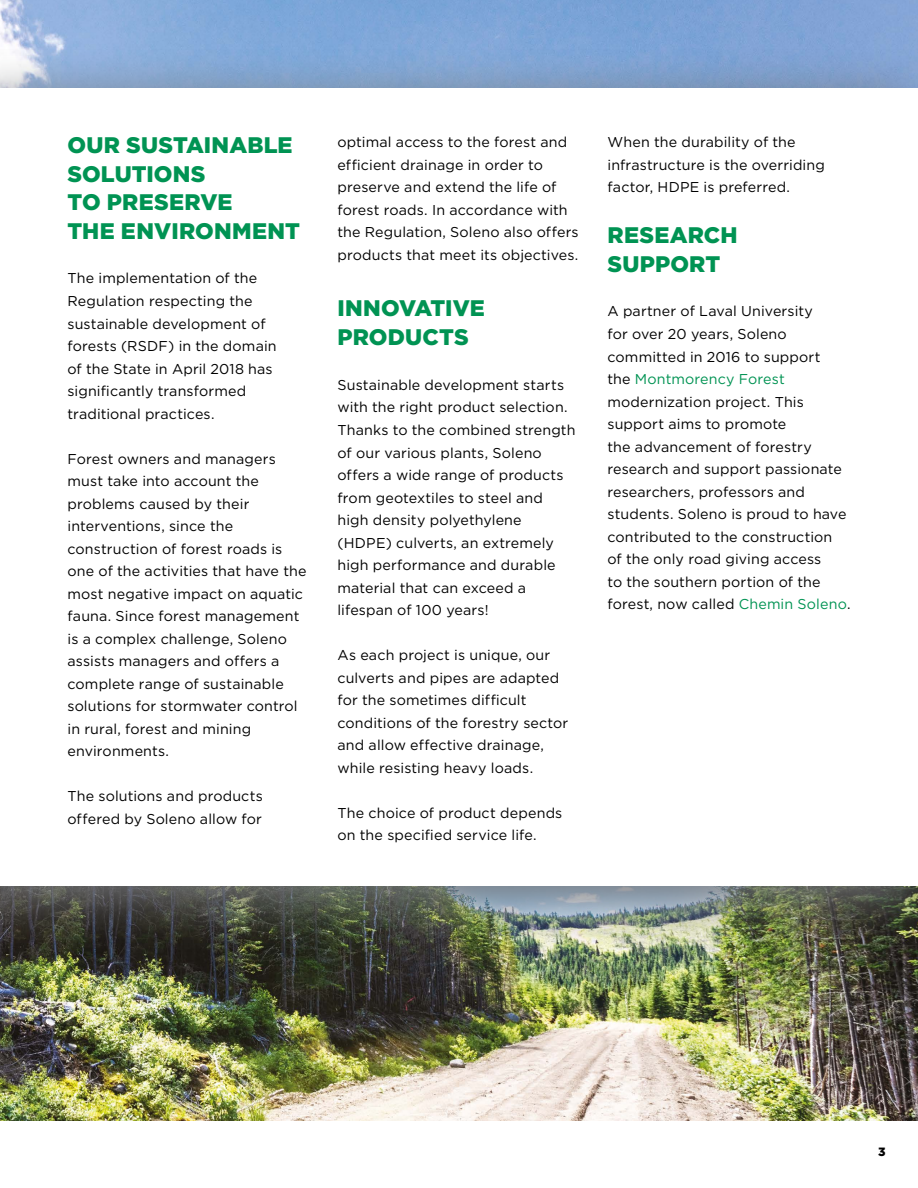
<style>
.page{position:relative;width:918px;height:1188px;background:#fff}
.page>*{position:absolute;margin:0;border:0;box-sizing:border-box;transform-origin:0 0}
.t1{font:900 22.5px/28.5px "Gotham HTF";letter-spacing:.005em;color:#009353}
.t2{font:14.25px/22.5px "Gotham HTF";letter-spacing:.01em;color:#000}
.t3{font:900 12px "Gotham";color:#000}
.s1{color:#009353}
</style>
<div class="page">
<img style="left:0;top:0;width:918px;height:1120px">
<img style="left:0;top:49px;width:918px;height:903px">
<div style="left:0;top:88px;width:918px;height:798px;background:#fff"></div>
<h1 class="t1" style="left:68px;top:130px;width:234px">OUR SUSTAINABLE<br>SOLUTIONS<br>TO PRESERVE<br>THE ENVIRONMENT</h1>
<p class="t2" style="left:68px;top:267px;width:211px">The implementation of the<br>Regulation respecting the sustainable development of forests (RSDF) in the domain of the State in April 2018 has significantly transformed traditional practices.</p>
<p class="t2" style="left:68px;top:447px;width:240px">Forest owners and managers must take into account the problems caused by their interventions, since the construction of forest roads is one of the activities that have the most negative impact on aquatic fauna. Since forest management is a complex challenge, Soleno assists managers and offers a complete range of sustainable solutions for stormwater control in rural, forest and mining environments.</p>
<p class="t2" style="left:68px;top:784px;width:197px">The solutions and products offered by Soleno allow for</p>
<p class="t2" style="left:337px;top:130px;width:243px">optimal access to the forest and efficient drainage in order to preserve and extend the life of forest roads. In accordance with the Regulation, Soleno also offers products that meet its objectives.</p>
<h1 class="t1" style="left:338px;top:294px;width:149px">INNOVATIVE<br>PRODUCTS</h1>
<p class="t2" style="left:338px;top:373px;width:239px">Sustainable development starts with the right product selection.<br>Thanks to the combined strength of our various plants, Soleno offers a wide range of products from geotextiles to steel and high density polyethylene (HDPE) culverts, an extremely high performance and durable material that can exceed a lifespan of 100 years!</p>
<p class="t2" style="left:338px;top:643px;width:232px">As each project is unique, our culverts and pipes are adapted for the sometimes difficult conditions of the forestry sector and allow effective drainage, while resisting heavy loads.</p>
<p class="t2" style="left:338px;top:801px;width:226px">The choice of product depends on the specified service life.</p>
<p class="t2" style="left:607px;top:130px;width:219px">When the durability of the infrastructure is the overriding factor, HDPE is preferred.</p>
<h1 class="t1" style="left:608px;top:220px;width:131px">RESEARCH<br>SUPPORT</h1>
<p class="t2" style="left:608px;top:300px;width:245px">A partner of Laval University<br>for over 20 years, Soleno committed in 2016 to support<br>the <span class="s1">Montmorency Forest </span>modernization project. This support aims to promote<br>the advancement of forestry research and support passionate researchers, professors and students. Soleno is proud to have contributed to the construction<br>of the only road giving access<br>to the southern portion of the forest, now called <span class="s1">Chemin Soleno</span>.</p>
<p class="t3" style="left:878px;top:1145px;width:9px">3</p>
</div>
